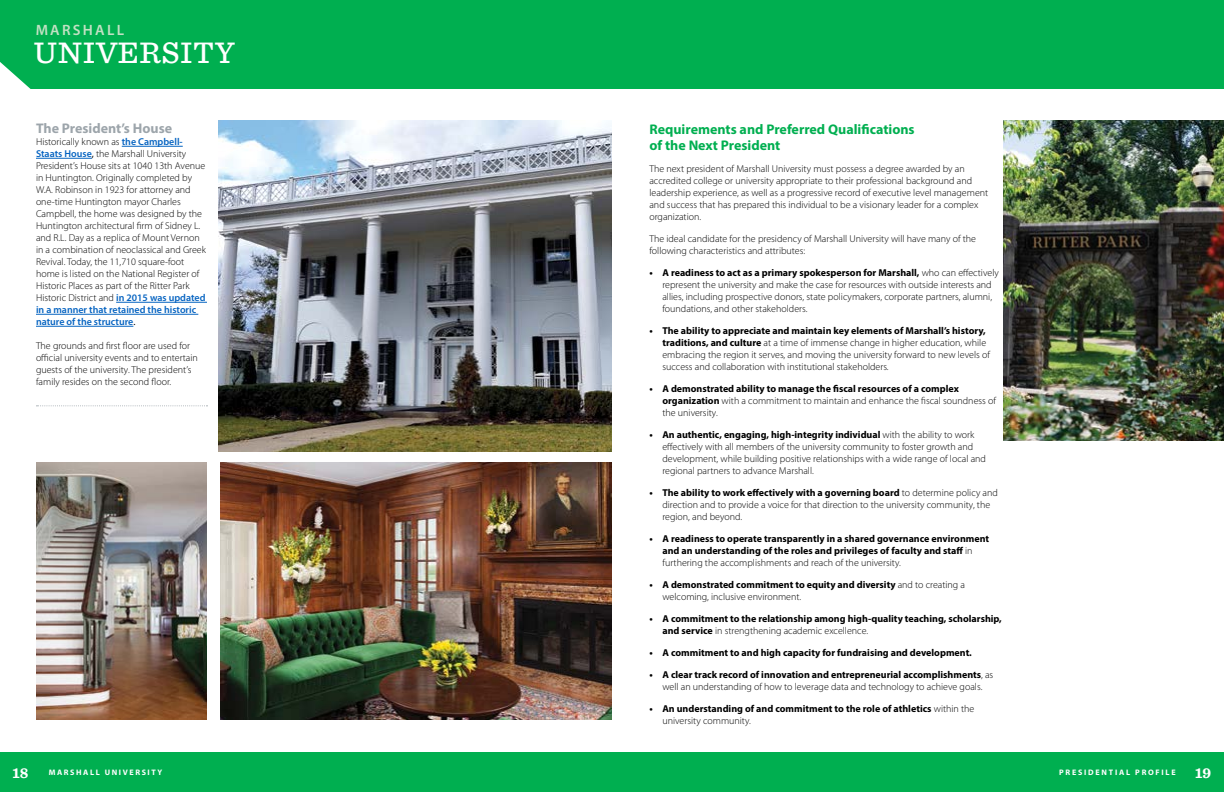
<style>
.page{position:relative;width:1224px;height:792px;background:#fff}
.page>*{position:absolute;margin:0;border:0;box-sizing:border-box;transform-origin:0 0}
.t1{font:500 31px "Sentinel";letter-spacing:.02em;color:#fff}
.t2{font:600 15px "Myriad Pro";letter-spacing:.15em;color:#c2e1c3}
.t3{font:700 15px "Sentinel";color:#fff}
.t4{font:700 14px/16.8px "Myriad Pro";color:#00af50}
.t5{font:700 14px "Myriad Pro";color:#9da5ab}
.t6{font:300 10px/12px "Myriad Pro";color:#000}
.t7{font:700 10px/12px "Myriad Pro";color:#000}
.t8{font:700 8px "Myriad Pro";letter-spacing:.215em;color:#fff}
.s1{font-weight:600;color:#0563c1}
.s2{font-weight:400}
.s3{font-weight:700}
.s4{font-weight:300}
</style>
<div class="page">
<div style="left:0;top:752px;width:1224px;height:40px;background:#00af50"></div>
<svg style="left:36px;top:405px;width:171px;height:1px"></svg>
<hr style="left:122px;top:146px;width:61px;height:1px;background:#0563c1">
<hr style="left:36px;top:158px;width:56px;height:1px;background:#0563c1">
<hr style="left:116px;top:302px;width:91px;height:1px;background:#0563c1">
<hr style="left:36px;top:314px;width:162px;height:1px;background:#0563c1">
<hr style="left:36px;top:326px;width:97px;height:1px;background:#0563c1">
<div style="left:0;top:0;width:613px;height:89px;background:#00af50"></div>
<div style="left:613px;top:0;width:611px;height:89px;background:#00af50"></div>
<img style="left:219px;top:120px;width:393px;height:331px">
<img style="left:220px;top:462px;width:392px;height:257px">
<img style="left:36px;top:463px;width:171px;height:257px">
<img style="left:1004px;top:120px;width:220px;height:321px">
<p class="t2" style="left:36px;top:20px;width:90px">MARSHALL</p>
<p class="t1" style="left:34px;top:29px;width:203px">UNIVERSITY</p>
<h3 class="t5" style="left:36px;top:119px;width:138px">The President’s House</h3>
<p class="t6" style="left:36px;top:136px;width:171px">Historically known as <span class="s1">the Campbell-Staats House</span><span class="s2">,</span> the Marshall University President’s House sits at 1040 13th Avenue in Huntington. Originally completed by</p>
<p class="t6" style="left:36px;top:184px;width:172px">W.A. Robinson in 1923 for attorney and one-time Huntington mayor Charles Campbell, the home was designed by the Huntington architectural frm of Sidney L. and R.L. Day as a replica of Mount Vernon in a combination of neoclassical and Greek Revival. Today, the 11,710 square-foot home is listed on the National Register of Historic Places as part of the Ritter Park Historic District and <span class="s1">in 2015 was updated in a manner that retained the historic nature of the structure</span><span class="s2">.</span></p>
<p class="t6" style="left:36px;top:340px;width:163px">The grounds and frst foor are used for ofcial university events and to entertain guests of the university. The president’s family resides on the second foor.</p>
<h3 class="t4" style="left:649px;top:120px;width:267px">Requirements and Preferred Qualifcations of the Next President</h3>
<p class="t6" style="left:649px;top:163px;width:340px">The next president of Marshall University must possess a degree awarded by an accredited college or university appropriate to their professional background and leadership experience, as well as a progressive record of executive level management and success that has prepared this individual to be a visionary leader for a complex organization.</p>
<p class="t6" style="left:649px;top:233px;width:328px">The ideal candidate for the presidency of Marshall University will have many of the following characteristics and attributes:</p>
<p class="t6" style="left:662px;top:267px;width:338px;text-indent:-13px"><span class="s3">• A readiness to act as a primary spokesperson for Marshall,</span> who can efectively represent the university and make the case for resources with outside interests and allies, including prospective donors, state policymakers, corporate partners, alumni, foundations, and other stakeholders.</p>
<p class="t6" style="left:662px;top:325px;width:330px;text-indent:-13px"><span class="s3">• The ability to appreciate and maintain key elements of Marshall’s history, traditions, and culture</span> at a time of immense change in higher education, while embracing the region it serves, and moving the university forward to new levels of success and collaboration with institutional stakeholders.</p>
<p class="t7" style="left:662px;top:383px;width:336px;text-indent:-13px">• A demonstrated ability to manage the fscal resources of a complex organization <span class="s4">with a commitment to maintain and enhance the fscal soundness of the university.</span></p>
<p class="t6" style="left:662px;top:429px;width:325px;text-indent:-13px"><span class="s3">• An authentic, engaging, high-integrity individual</span> with the ability to work efectively with all members of the university community to foster growth and development, while building positive relationships with a wide range of local and regional partners to advance Marshall.</p>
<p class="t6" style="left:662px;top:487px;width:337px;text-indent:-13px"><span class="s3">• The ability to work efectively with a governing board</span> to determine policy and direction and to provide a voice for that direction to the university community, the region, and beyond.</p>
<p class="t7" style="left:662px;top:533px;width:328px;text-indent:-13px">• A readiness to operate transparently in a shared governance environment and an understanding of the roles and privileges of faculty and staf <span class="s4">in furthering the accomplishments and reach of the university.</span></p>
<p class="t6" style="left:662px;top:579px;width:304px;text-indent:-13px"><span class="s3">• A demonstrated commitment to equity and diversity</span> and to creating a welcoming, inclusive environment.</p>
<p class="t7" style="left:662px;top:613px;width:341px;text-indent:-13px">• A commitment to the relationship among high-quality teaching, scholarship, and service <span class="s4">in strengthening academic excellence.</span></p>
<p class="t7" style="left:649px;top:647px;width:324px">• A commitment to and high capacity for fundraising and development.</p>
<p class="t6" style="left:649px;top:669px;width:345px;text-align:center"><span class="s3">• A clear track record of innovation and entrepreneurial accomplishments</span>, as well an understanding of how to leverage data and technology to achieve goals.</p>
<p class="t7" style="left:662px;top:703px;width:314px;text-indent:-13px">• An understanding of and commitment to the role of athletics <span class="s4">within the university community.</span></p>
<h2 class="t3" style="left:13px;top:761px;width:17px">18</h2>
<p class="t8" style="left:49px;top:767px;width:115px">MARSHALL UNIVERSITY</p>
<p class="t8" style="left:1059px;top:767px;width:118px">PRESIDENTIAL PROFILE</p>
<h2 class="t3" style="left:1195px;top:761px;width:18px">19</h2>
</div>
